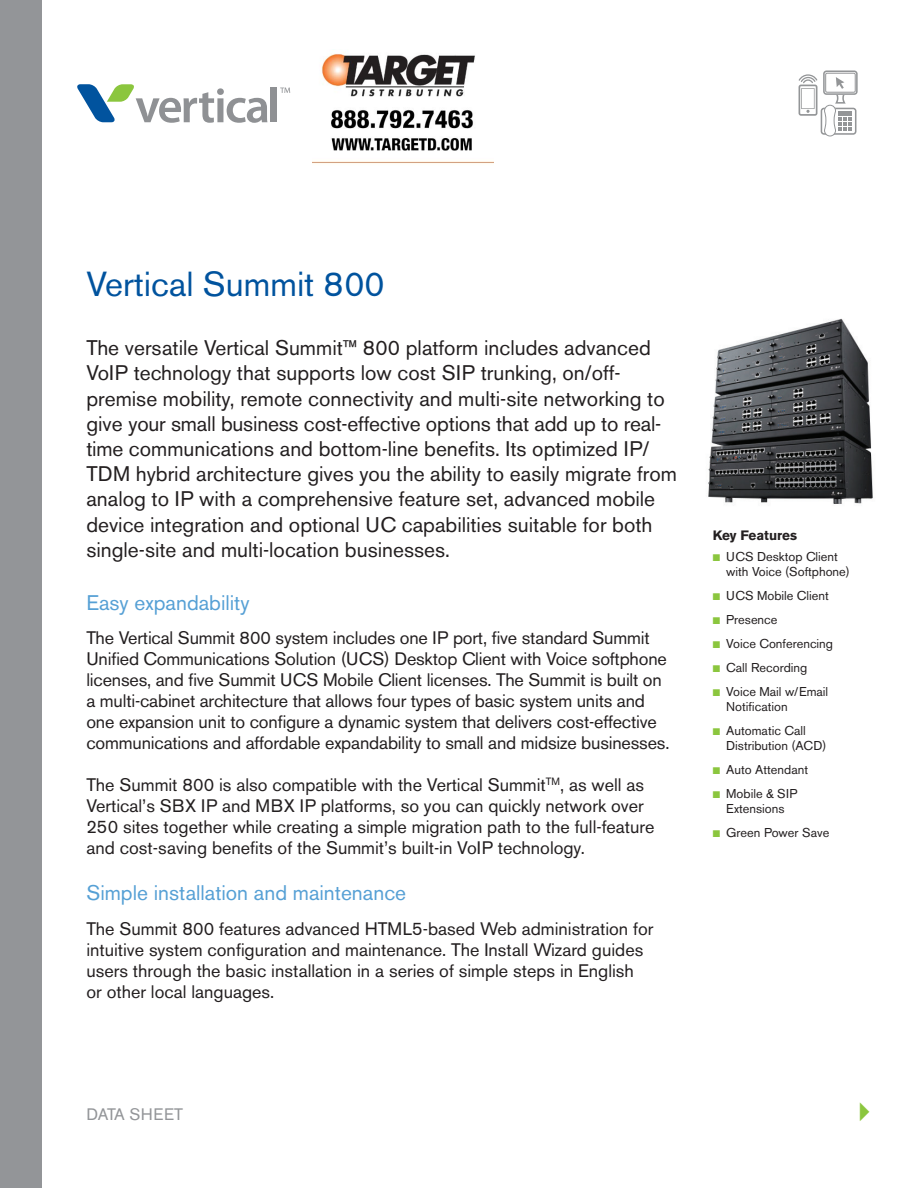
<style>
.page{position:relative;width:918px;height:1188px;background:#fff}
.page>*{position:absolute;margin:0;border:0;box-sizing:border-box;transform-origin:0 0}
.t1{font:34.5px "Akzidenz Grotesk BE";color:#01539e}
.t2{font:21px/25.2px "Akzidenz Grotesk BE";color:#231f20}
.t3{font:21px "Akzidenz Grotesk BE";color:#56a0d5}
.t4{font:18px/21px "Akzidenz Grotesk BE";color:#231f20}
.t5{font:16.5px "Akzidenz Grotesk BE";color:#939598}
.t6{font:700 13.5px "Akzidenz Grotesk BE";color:#231f20}
.t7{font:12.75px/15px "Akzidenz Grotesk BE";color:#231f20}
.s1{color:#8bc63e}
</style>
<div class="page">
<img style="left:708px;top:318px;width:165px;height:186px">
<div style="left:0;top:0;width:42px;height:1188px;background:#939598"></div>
<svg style="left:280px;top:88px;width:10px;height:5px"></svg>
<div style="left:271px;top:87px;width:6px;height:35px;background:#8f9194"></div>
<svg style="left:77px;top:84px;width:190px;height:39px"></svg>
<div style="left:823px;top:70px;width:35px;height:25px;background:#939597;border-radius:3px"></div>
<div style="left:825px;top:72px;width:31px;height:21px;background:#ddddde;border-radius:2px"></div>
<div style="left:825px;top:73px;width:30px;height:19px;border:1px solid #939597"></div>
<svg style="left:799px;top:74px;width:57px;height:63px"></svg>
<img style="left:313px;top:54px;width:180px;height:110px">
<h1 class="t1" style="left:86px;top:263px;width:300px">Vertical Summit 800</h1>
<p class="t2" style="left:86px;top:335px;width:592px">The versatile Vertical Summit™ 800 platform includes advanced VoIP technology that supports low cost SIP trunking, on/off&shy;premise mobility, remote connectivity and multi-site networking to give your small business cost-effective options that add up to real&shy;time communications and bottom-line benefits. Its optimized IP/ TDM hybrid architecture gives you the ability to easily migrate from analog to IP with a comprehensive feature set, advanced mobile device integration and optional UC capabilities suitable for both single-site and multi-location businesses.</p>
<p class="t3" style="left:86px;top:590px;width:165px">Easy expandability</p>
<p class="t4" style="left:86px;top:628px;width:585px">The Vertical Summit 800 system includes one IP port, five standard Summit Unified Communications Solution (UCS) Desktop Client with Voice softphone licenses, and five Summit UCS Mobile Client licenses. The Summit is built on a multi-cabinet architecture that allows four types of basic system units and one expansion unit to configure a dynamic system that delivers cost-effective communications and affordable expandability to small and midsize businesses.</p>
<p class="t4" style="left:86px;top:775px;width:570px">The Summit 800 is also compatible with the Vertical Summit<sup>TM</sup>, as well as Vertical’s SBX IP and MBX IP platforms, so you can quickly network over 250 sites together while creating a simple migration path to the full-feature and cost-saving benefits of the Summit’s built-in VoIP technology.</p>
<p class="t3" style="left:86px;top:881px;width:321px">Simple installation and maintenance</p>
<p class="t4" style="left:86px;top:918px;width:569px">The Summit 800 features advanced HTML5-based Web administration for intuitive system configuration and maintenance. The Install Wizard guides users through the basic installation in a series of simple steps in English or other local languages.</p>
<p class="t6" style="left:713px;top:528px;width:86px">Key Features</p>
<p class="t7" style="left:726px;top:549px;width:125px;text-indent:-14px"><span class="s1">■</span> UCS Desktop Client with Voice (Softphone)</p>
<p class="t7" style="left:713px;top:588px;width:118px"><span class="s1">■</span> UCS Mobile Client</p>
<p class="t7" style="left:713px;top:612px;width:66px"><span class="s1">■</span> Presence</p>
<p class="t7" style="left:713px;top:636px;width:122px"><span class="s1">■</span> Voice Conferencing</p>
<p class="t7" style="left:713px;top:660px;width:96px"><span class="s1">■</span> Call Recording</p>
<p class="t7" style="left:726px;top:684px;width:103px;text-indent:-14px"><span class="s1">■</span> Voice Mail w/Email<br>Notification</p>
<p class="t7" style="left:726px;top:723px;width:102px;text-indent:-14px"><span class="s1">■</span> Automatic Call<br>Distribution (ACD)</p>
<p class="t7" style="left:713px;top:762px;width:97px"><span class="s1">■</span> Auto Attendant</p>
<p class="t7" style="left:713px;top:786px;width:86px;text-align:center"><span class="s1">■</span> Mobile &amp; SIP<br>Extensions</p>
<p class="t7" style="left:713px;top:825px;width:118px"><span class="s1">■</span> Green Power Save</p>
<p class="t5" style="left:86px;top:1105px;width:98px">DATA SHEET</p>
</div>
